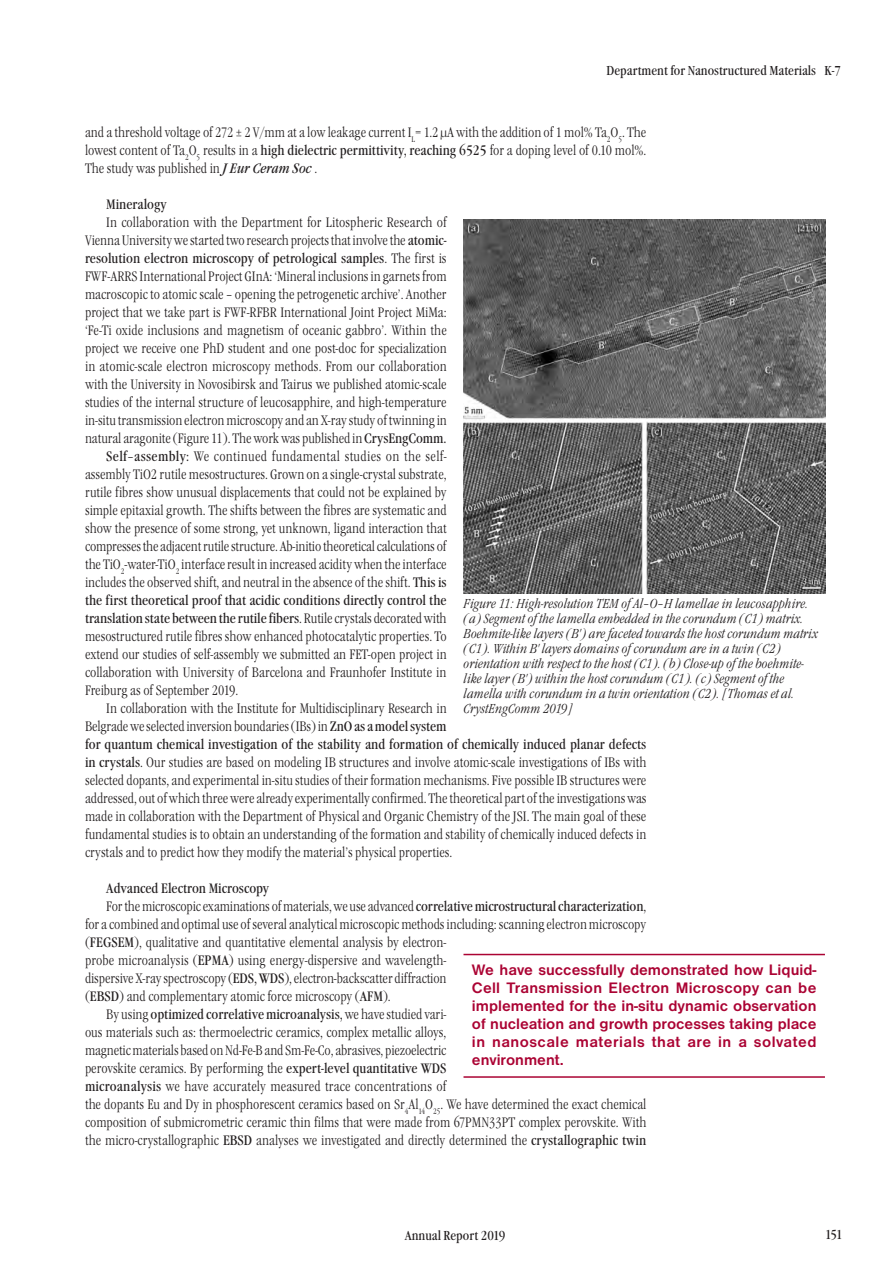
<style>
.page{position:relative;width:893px;height:1263px;background:#fff}
.page>*{position:absolute;margin:0;border:0;box-sizing:border-box;transform-origin:0 0}
.LP_Hitro_branje{font:700 15.75px/18px "Nimbus San DEE";letter-spacing:.03em;color:#ab0333;text-align:justify}
.LP_Glavni_tekst{font:14.25px/18px "Garamond Itc TEE Ligh Cond";color:#231f20;text-align:justify}
.LP_Glavni_tekst-2{font:condensed 14.25px "Garamond Itc TEE";color:#231f20}
.LP_Podnapis_k_sliki{font:13.5px/15px "Garamond Itc TEE Ligh Cond Ital";color:#231f20}
.LP_Header_-_odsek{font:condensed 13.5px "Garamond Itc TEE";color:#231f20}
.LP_Header_-_odsek_si{font:condensed 13.5px "Garamond Itc TEE";color:#231f20}
.s1{font-family:"Garamond Itc TEE";font-stretch:condensed}
.s2{font-family:"Garamond Itc TEE";font-style:italic;font-stretch:condensed}
</style>
<div class="page">
<img style="left:464px;top:219px;width:361px;height:375px">
<hr style="left:463px;top:954px;width:362px;height:1px;background:#ab0333">
<hr style="left:463px;top:1076px;width:362px;height:2px;background:#ab0333">
<p class="LP_Header_-_odsek" style="left:607px;top:63px;width:211px">Department for Nanostructured Materials</p>
<p class="LP_Header_-_odsek_si" style="left:825px;top:63px;width:18px">K-7</p>
<p class="LP_Glavni_tekst" style="left:85px;top:124px;width:563px">and a threshold voltage of 272 ± 2 V/mm at a low leakage current I<sub>L</sub>= 1.2 µA with the addition of 1 mol% Ta<sub>2</sub>O<sub>5</sub>. The lowest content of Ta<sub>2</sub>O<sub>5</sub> results in a <span class="s1">high dielectric permittivity, reaching 6525</span> for a doping level of 0.10 mol%.<br>The study was published in <span class="s2">J Eur Ceram Soc</span> .</p>
<p class="LP_Glavni_tekst-2" style="left:106px;top:196px;width:62px">Mineralogy</p>
<p class="LP_Glavni_tekst" style="left:85px;top:214px;width:363px;text-indent:21px">In collaboration with the Department for Litospheric Research of Vienna University we started two research projects that involve the <span class="s1">atomic&shy;resolution electron microscopy of petrological samples</span>. The first is FWF-ARRS International Project GInA: ‘Mineral inclusions in garnets from macroscopic to atomic scale – opening the petrogenetic archive’. Another project that we take part is FWF-RFBR International Joint Project MiMa: ‘Fe-Ti oxide inclusions and magnetism of oceanic gabbro’. Within the project we receive one PhD student and one post-doc for specialization in atomic-scale electron microscopy methods. From our collaboration with the University in Novosibirsk and Tairus we published atomic-scale studies of the internal structure of leucosapphire, and high-temperature in-situ transmission electron microscopy and an X-ray study of twinning in natural aragonite (Figure 11). The work was published in <span class="s1">CrysEngComm.</span></p>
<p class="LP_Glavni_tekst" style="left:85px;top:448px;width:363px;text-indent:21px"><span class="s1">Self</span>–<span class="s1">assembly:</span> We continued fundamental studies on the self&shy;assembly TiO2 rutile mesostructures. Grown on a single-crystal substrate, rutile fibres show unusual displacements that could not be explained by simple epitaxial growth. The shifts between the fibres are systematic and show the presence of some strong, yet unknown, ligand interaction that compresses the adjacent rutile structure. Ab-initio theoretical calculations of the TiO<sub>2</sub>-water-TiO<sub>2</sub> interface result in increased acidity when the interface includes the observed shift, and neutral in the absence of the shift. <span class="s1">This is the first theoretical proof that acidic conditions directly control the translation state between the rutile fibers</span>. Rutile crystals decorated with mesostructured rutile fibres show enhanced photocatalytic properties. To extend our studies of self-assembly we submitted an FET-open project in collaboration with University of Barcelona and Fraunhofer Institute in Freiburg as of September 2019.</p>
<p class="LP_Glavni_tekst" style="left:85px;top:700px;width:563px;text-align:left;text-indent:21px">In collaboration with the Institute for Multidisciplinary Research in<br>Belgrade we selected inversion boundaries (IBs) in <span class="s1">ZnO as a model system<br>for quantum chemical investigation of the stability and formation of chemically induced planar defects in crystals</span>. Our studies are based on modeling IB structures and involve atomic-scale investigations of IBs with selected dopants, and experimental in-situ studies of their formation mechanisms. Five possible IB structures were addressed, out of which three were already experimentally confirmed. The theoretical part of the investigations was made in collaboration with the Department of Physical and Organic Chemistry of the JSI. The main goal of these fundamental studies is to obtain an understanding of the formation and stability of chemically induced defects in crystals and to predict how they modify the material’s physical properties.</p>
<p class="LP_Glavni_tekst-2" style="left:106px;top:880px;width:164px">Advanced Electron Microscopy</p>
<p class="LP_Glavni_tekst" style="left:85px;top:898px;width:563px;text-align:left;text-indent:21px">For the microscopic examinations of materials, we use advanced <span class="s1">correlative microstructural characterization</span>, for a combined and optimal use of several analytical microscopic methods including: scanning electron microscopy (<span class="s1">FEGSEM</span>), qualitative and quantitative elemental analysis by electron-<br>probe microanalysis (<span class="s1">EPMA</span>) using energy-dispersive and wavelength-<br>dispersive X-ray spectroscopy (<span class="s1">EDS, WDS</span>), electron-backscatter diffraction<br>(<span class="s1">EBSD</span>) and complementary atomic force microscopy (<span class="s1">AFM</span>).</p>
<p class="LP_Glavni_tekst" style="left:85px;top:1005px;width:563px;text-align:left;text-indent:21px">By using <span class="s1">optimized correlative microanalysis,</span> we have studied vari-<br>ous materials such as: thermoelectric ceramics, complex metallic alloys,<br>magnetic materials based on Nd-Fe-B and Sm-Fe-Co, abrasives, piezoelectric<br>perovskite ceramics. By performing the <span class="s1">expert-level quantitative WDS<br>microanalysis</span> we have accurately measured trace concentrations of<br>the dopants Eu and Dy in phosphorescent ceramics based on Sr<sub>4</sub>Al<sub>14</sub>O<sub>25</sub>. We have determined the exact chemical composition of submicrometric ceramic thin films that were made from 67PMN33PT complex perovskite. With the micro-crystallographic <span class="s1">EBSD</span> analyses we investigated and directly determined the <span class="s1">crystallographic twin</span></p>
<p class="LP_Podnapis_k_sliki" style="left:464px;top:596px;width:356px">Figure 11: High-resolution TEM of Al–O–H lamellae in leucosapphire. (a) Segment of the lamella embedded in the corundum (C1) matrix.<br>Boehmite-like layers (B') are faceted towards the host corundum matrix (C1). Within B' layers domains of corundum are in a twin (C2) orientation with respect to the host (C1). (b) Close-up of the boehmite&shy;like layer (B') within the host corundum (C1). (c) Segment of the lamella with corundum in a twin orientation (C2). [Thomas et al.<br>CrystEngComm 2019]</p>
<p class="LP_Hitro_branje" style="left:472px;top:961px;width:346px">We have successfully demonstrated how Liquid-Cell Transmission Electron Microscopy can be implemented for the in-situ dynamic observation of nucleation and growth processes taking place in nanoscale materials that are in a solvated environment.</p>
<p class="LP_Header_-_odsek" style="left:405px;top:1227px;width:102px">Annual Report 2019</p>
<p class="LP_Header_-_odsek" style="left:825px;top:1227px;width:19px">151</p>
</div>
